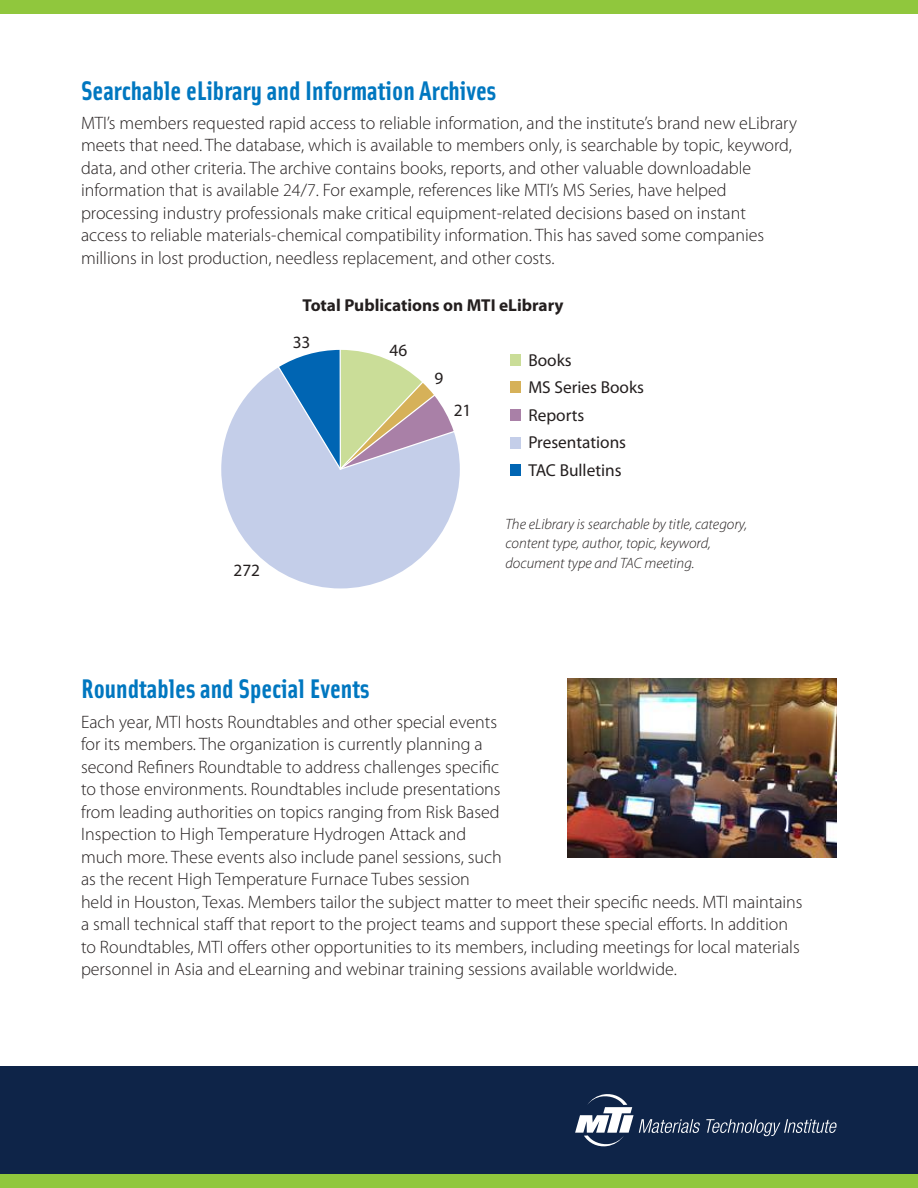
<style>
.page{position:relative;width:918px;height:1188px;background:#fff}
.page>*{position:absolute;margin:0;border:0;box-sizing:border-box;transform-origin:0 0}
.t1{font:27px "Solex Bold Lining";color:#0077c0}
.t2{font:300 18px/22.5px "Myriad Pro";color:#241f1f}
.t3{font:17.25px/27.6px "Myriad Pro";color:#241f1f}
.t4{font:700 17.25px "Myriad Pro";color:#241f1f}
.t5{font:italic 300 15px/19.5px "Myriad Pro";color:#241f1f}
</style>
<div class="page">
<div style="left:0;top:1066px;width:918px;height:122px;background:#0e2448"></div>
<div style="left:0;top:1174px;width:918px;height:14px;background:#90c73d"></div>
<div style="left:0;top:0;width:918px;height:14px;background:#90c73d"></div>
<svg style="left:575px;top:1094px;width:125px;height:53px"></svg>
<svg style="left:706px;top:1119px;width:131px;height:17px"></svg>
<img style="left:567px;top:678px;width:270px;height:180px">
<svg style="left:221px;top:369px;width:239px;height:219px;fill:#c4cee9"></svg>
<svg style="left:276px;top:350px;width:184px;height:121px"></svg>
<div style="left:510px;top:354px;width:10px;height:12px;background:#cadd98"></div>
<div style="left:510px;top:382px;width:10px;height:11px;background:#d6b159"></div>
<div style="left:510px;top:409px;width:10px;height:12px;background:#a980a7"></div>
<div style="left:510px;top:464px;width:10px;height:12px;background:#0065b3"></div>
<div style="left:510px;top:437px;width:10px;height:11px;background:#c4cee9"></div>
<h1 class="t1" style="left:81px;top:73px;width:417px">Searchable eLibrary and Information Archives</h1>
<p class="t2" style="left:81px;top:112px;width:718px">MTI’s members requested rapid access to reliable information, and the institute’s brand new eLibrary meets that need. The database, which is available to members only, is searchable by topic, keyword, data, and other criteria. The archive contains books, reports, and other valuable downloadable information that is available 24/7. For example, references like MTI’s MS Series, have helped processing industry professionals make critical equipment-related decisions based on instant<br>access to reliable materials-chemical compatibility information. This has saved some companies millions in lost production, needless replacement, and other costs.</p>
<p class="t4" style="left:303px;top:294px;width:263px">Total Publications on MTI eLibrary</p>
<p class="t3" style="left:293px;top:328px;width:19px">33</p>
<p class="t3" style="left:390px;top:336px;width:19px">46</p>
<p class="t3" style="left:434px;top:364px;width:10px">9</p>
<p class="t3" style="left:454px;top:396px;width:19px">21</p>
<p class="t3" style="left:528px;top:346px;width:117px">Books<br>MS Series Books<br>Reports</p>
<p class="t3" style="left:528px;top:456px;width:95px">TAC Bulletins</p>
<p class="t3" style="left:528px;top:429px;width:99px">Presentations</p>
<p class="t3" style="left:234px;top:556px;width:28px">272</p>
<p class="t5" style="left:505px;top:514px;width:243px">The eLibrary is searchable by title, category, content type, author, topic, keyword, document type and TAC meeting.</p>
<h1 class="t1" style="left:81px;top:671px;width:290px">Roundtables and Special Events</h1>
<p class="t2" style="left:81px;top:711px;width:723px">Each year, MTI hosts Roundtables and other special events<br>for its members. The organization is currently planning a<br>second Refiners Roundtable to address challenges specific<br>to those environments. Roundtables include presentations<br>from leading authorities on topics ranging from Risk Based<br>Inspection to High Temperature Hydrogen Attack and<br>much more. These events also include panel sessions, such<br>as the recent High Temperature Furnace Tubes session<br>held in Houston, Texas. Members tailor the subject matter to meet their specific needs. MTI maintains a small technical staff that report to the project teams and support these special efforts. In addition to Roundtables, MTI offers other opportunities to its members, including meetings for local materials personnel in Asia and eLearning and webinar training sessions available worldwide.</p>
</div>
